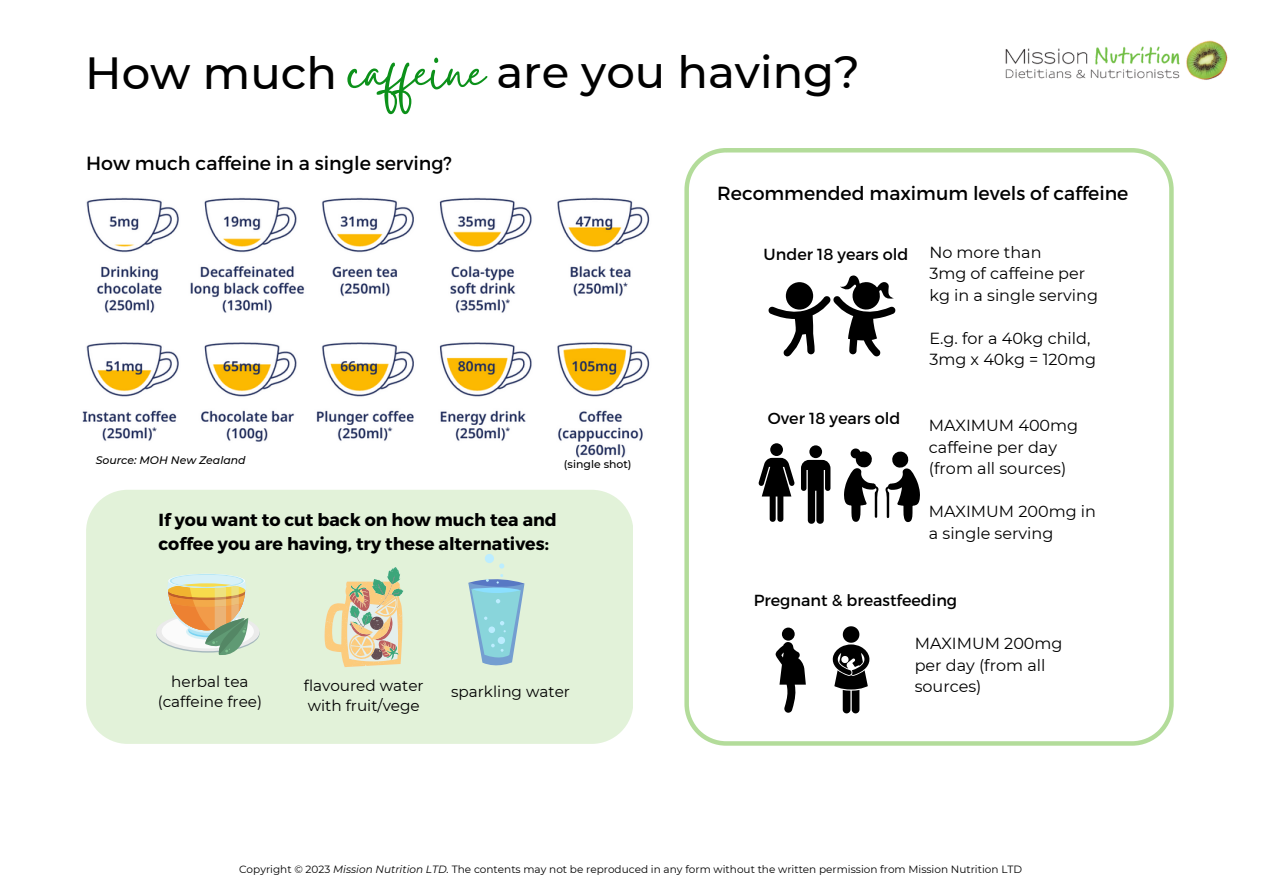
<style>
.page{position:relative;width:1263px;height:894px;background:#fff}
.page>*{position:absolute;margin:0;border:0;box-sizing:border-box;transform-origin:0 0}
.t1{font:72.6px "Gistesy";color:#0c911a}
.t2{font:500 45px "Montserrat";color:#000}
.t3{font:19.05px "Montserrat";color:#000}
.t4{font:18.9px "Montserrat";color:#000}
.t5{font:700 17.4px/23.9px "Montserrat";color:#000}
.t6{font:16.05px/21.5px "Montserrat";color:#000}
.t7{font:15.3px/20.2px "Montserrat";color:#000;text-align:center}
.t8{font:italic 500 10.95px "Montserrat";color:#000}
.t9{font:500 10.95px "Montserrat";color:#000}
.t10{font:10.5px "Montserrat";color:#000}
.s1{font-style:italic}
</style>
<div class="page">
<svg style="left:684px;top:148px;width:490px;height:597px"></svg>
<svg style="left:768px;top:274px;width:128px;height:82px"></svg>
<div style="left:770px;top:443px;width:13px;height:13px;background:#000;border-radius:50%"></div>
<svg style="left:758px;top:457px;width:37px;height:65px"></svg>
<svg style="left:801px;top:460px;width:29px;height:65px"></svg>
<div style="left:809px;top:445px;width:13px;height:13px;background:#000;border-radius:50%"></div>
<svg style="left:885px;top:450px;width:35px;height:73px"></svg>
<svg style="left:844px;top:447px;width:35px;height:76px"></svg>
<div style="left:86px;top:490px;width:547px;height:253px;background:#e2f2d9"></div>
<div style="left:782px;top:627px;width:13px;height:13px;background:#000;border-radius:50%"></div>
<svg style="left:775px;top:641px;width:30px;height:71px"></svg>
<svg style="left:832px;top:626px;width:38px;height:87px"></svg>
<img style="left:82px;top:197px;width:568px;height:261px">
<div style="left:156px;top:612px;width:104px;height:39px;background:#ebebeb;border-radius:50%"></div>
<div style="left:162px;top:614px;width:92px;height:34px;background:#fbfbfb;border-radius:50%"></div>
<svg style="left:167px;top:573px;width:81px;height:87px"></svg>
<svg style="left:325px;top:567px;width:78px;height:100px"></svg>
<svg style="left:499px;top:563px;width:5px;height:5px"></svg>
<div style="left:485px;top:553px;width:9px;height:10px;background:#bcedff;border-radius:50%"></div>
<svg style="left:468px;top:574px;width:56px;height:91px"></svg>
<img style="left:1005px;top:40px;width:223px;height:40px">
<p class="t2" style="left:85px;top:45px;width:253px">How much</p>
<p class="t1" style="left:347px;top:22px;width:139px">caffeine</p>
<p class="t2" style="left:496px;top:45px;width:365px">are you having?</p>
<p class="t3" style="left:86px;top:151px;width:367px">How much caffeine in a single serving?</p>
<p class="t8" style="left:96px;top:453px;width:151px">Source: MOH New Zealand</p>
<p class="t9" style="left:564px;top:457px;width:69px">(single shot)</p>
<p class="t5" style="left:159px;top:507px;width:400px">If you want to cut back on how much tea and coffee you are having, try these alternatives:</p>
<p class="t7" style="left:158px;top:671px;width:106px">herbal tea (caffeine free)</p>
<p class="t7" style="left:304px;top:675px;width:121px;text-align:left">flavoured water with fruit/vege</p>
<p class="t7" style="left:451px;top:681px;width:120px">sparkling water</p>
<p class="t4" style="left:717px;top:181px;width:413px">Recommended maximum levels of caffeine</p>
<p class="t6" style="left:764px;top:243px;width:146px">Under 18 years old</p>
<p class="t6" style="left:929px;top:241px;width:114px">No more than</p>
<p class="t6" style="left:929px;top:263px;width:170px">3mg of caffeine per kg in a single serving</p>
<p class="t6" style="left:929px;top:327px;width:163px">E.g. for a 40kg child,</p>
<p class="t6" style="left:929px;top:348px;width:168px">3mg x 40kg = 120mg</p>
<p class="t6" style="left:768px;top:406px;width:134px">Over 18 years old</p>
<p class="t6" style="left:929px;top:415px;width:151px">MAXIMUM 400mg caffeine per day (from all sources)</p>
<p class="t6" style="left:929px;top:500px;width:169px">MAXIMUM 200mg in a single serving</p>
<p class="t6" style="left:754px;top:588px;width:205px">Pregnant &amp; breastfeeding</p>
<p class="t6" style="left:915px;top:632px;width:149px">MAXIMUM 200mg per day (from all sources)</p>
<p class="t10" style="left:239px;top:862px;width:785px">Copyright © 2023 <span class="s1">Mission Nutrition LTD.</span> The contents may not be reproduced in any form without the written permission from Mission Nutrition LTD</p>
</div>
